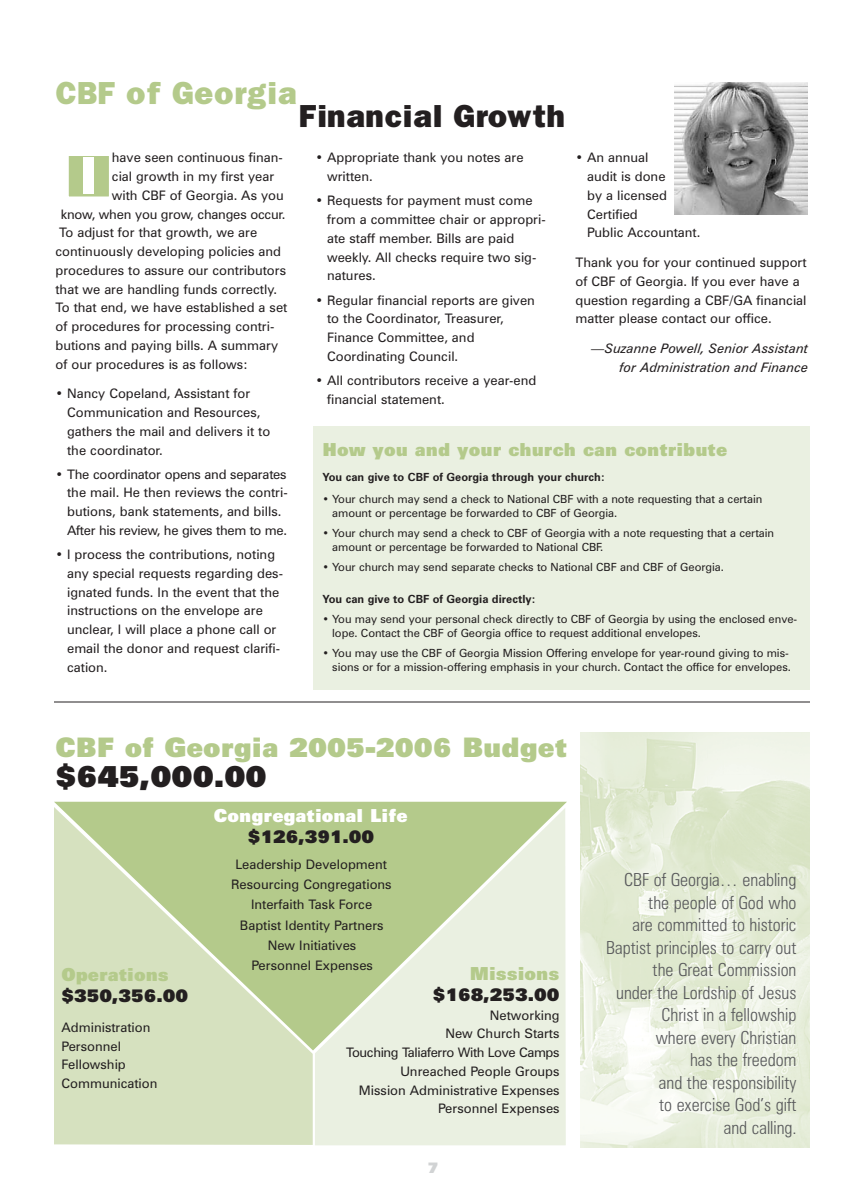
<style>
.page{position:relative;width:864px;height:1188px;background:#fff}
.page>*{position:absolute;margin:0;border:0;box-sizing:border-box;transform-origin:0 0}
.t1{font:900 51px "Zurich BT";color:#fff}
.t2{font:900 30px "Zurich BT";color:#231f20}
.t3{font:900 27px "Zurich BT";color:#b4ca8b}
.t4{font:800 27px "Franklin";color:#231f20}
.t5{font:800 27px "Franklin";color:#b4ca8b}
.t6{font:300 condensed 18px/22.5px "Zurich BT";color:#58595b;text-align:right}
.t7{font:900 18px "Zurich BT";color:#b4ca8b}
.t8{font:900 18px "Zurich BT";color:#231f20}
.t9{font:900 18px "Zurich BT";color:#fff}
.t10{font:900 15px "Zurich BT";color:#d1d3d4}
.t11{font:13.2px/18.8px "Zurich BT";color:#231f20}
.t12{font:italic 13.2px/18.8px "Zurich BT";color:#231f20;text-align:right}
.t13{font:11.25px/14.2px "Zurich BT";letter-spacing:-.005em;color:#231f20}
.t14{font:700 11.25px "Zurich BT";color:#231f20}
</style>
<div class="page">
<div style="left:68px;top:155px;width:42px;height:42px;background:#b4ca8b"></div>
<div style="left:67px;top:154px;width:43px;height:44px;border:2px solid #fff"></div>
<div style="left:314px;top:426px;width:496px;height:264px;background:#eaf0e1"></div>
<img style="left:675px;top:82px;width:132px;height:133px">
<hr style="left:54px;top:702px;width:756px;height:1px;background:#231f20">
<svg style="left:54px;top:802px;width:513px;height:248px;background:#b9ce94"></svg>
<svg style="left:54px;top:807px;width:259px;height:338px;background:#cad9ad"></svg>
<svg style="left:315px;top:808px;width:251px;height:337px;background:#d7e2c3"></svg>
<img style="left:580px;top:732px;width:230px;height:416px">
<h3 class="t5" style="left:56px;top:83px;width:243px">CBF of Georgia</h3>
<h3 class="t4" style="left:299px;top:106px;width:268px">Financial Growth</h3>
<p class="t11" style="left:112px;top:150px;width:173px">have seen continuous finan-</p>
<p class="t11" style="left:112px;top:168px;width:164px">cial growth in my first year</p>
<p class="t11" style="left:112px;top:187px;width:173px">with CBF of Georgia. As you</p>
<p class="t11" style="left:61px;top:206px;width:226px">know, when you grow, changes occur.</p>
<p class="t11" style="left:59px;top:225px;width:200px">To adjust for that growth, we are</p>
<p class="t11" style="left:56px;top:243px;width:227px">continuously developing policies and</p>
<p class="t11" style="left:56px;top:262px;width:232px">procedures to assure our contributors</p>
<p class="t11" style="left:56px;top:281px;width:223px">that we are handling funds correctly.</p>
<p class="t11" style="left:56px;top:300px;width:233px">To that end, we have established a set</p>
<p class="t11" style="left:56px;top:318px;width:220px">of procedures for processing contri-</p>
<p class="t11" style="left:56px;top:337px;width:224px">butions and paying bills. A summary</p>
<p class="t11" style="left:56px;top:356px;width:194px">of our procedures is as follows:</p>
<p class="t11" style="left:67px;top:385px;width:205px;text-indent:-12px">• Nancy Copeland, Assistant for<br>Communication and Resources, gathers the mail and delivers it to the coordinator.</p>
<p class="t11" style="left:67px;top:466px;width:222px;text-indent:-12px">• The coordinator opens and separates the mail. He then reviews the contri&shy;butions, bank statements, and bills.<br>After his review, he gives them to me.</p>
<p class="t11" style="left:67px;top:546px;width:217px;text-indent:-12px">• I process the contributions, noting any special requests regarding des&shy;ignated funds. In the event that the instructions on the envelope are unclear, I will place a phone call or email the donor and request clarifi&shy;cation.</p>
<h1 class="t1" style="left:80px;top:158px;width:18px">I</h1>
<p class="t11" style="left:327px;top:150px;width:198px;text-indent:-12px">• Appropriate thank you notes are written.</p>
<p class="t11" style="left:327px;top:192px;width:220px;text-indent:-12px">• Requests for payment must come from a committee chair or appropri&shy;ate staff member. Bills are paid weekly. All checks require two sig&shy;natures.</p>
<p class="t11" style="left:327px;top:292px;width:209px;text-indent:-12px">• Regular financial reports are given to the Coordinator, Treasurer,<br>Finance Committee, and<br>Coordinating Council.</p>
<p class="t11" style="left:327px;top:372px;width:211px;text-indent:-12px">• All contributors receive a year-end financial statement.</p>
<p class="t11" style="left:587px;top:150px;width:115px;text-indent:-12px">• An annual<br>audit is done<br>by a licensed<br>Certified<br>Public Accountant.</p>
<p class="t11" style="left:576px;top:254px;width:233px">Thank you for your continued support of CBF of Georgia. If you ever have a question regarding a CBF/GA financial matter please contact our office.</p>
<p class="t12" style="left:592px;top:340px;width:218px">—Suzanne Powell, Senior Assistant for Administration and Finance</p>
<h3 class="t7" style="left:322px;top:443px;width:406px">How you and your church can contribute</h3>
<p class="t14" style="left:322px;top:473px;width:284px">You can give to CBF of Georgia through your church:</p>
<p class="t13" style="left:332px;top:493px;width:432px;text-indent:-10px">• Your church may send a check to National CBF with a note requesting that a certain amount or percentage be forwarded to CBF of Georgia.</p>
<p class="t13" style="left:332px;top:526px;width:443px;text-indent:-10px">• Your church may send a check to CBF of Georgia with a note requesting that a certain amount or percentage be forwarded to National CBF.</p>
<p class="t13" style="left:322px;top:560px;width:403px">• Your church may send separate checks to National CBF and CBF of Georgia.</p>
<p class="t14" style="left:322px;top:595px;width:215px">You can give to CBF of Georgia directly:</p>
<p class="t13" style="left:332px;top:613px;width:467px;text-indent:-10px">• You may send your personal check directly to CBF of Georgia by using the enclosed enve&shy;lope. Contact the CBF of Georgia office to request additional envelopes.</p>
<p class="t13" style="left:322px;top:647px;width:470px;text-align:right">• You may use the CBF of Georgia Mission Offering envelope for year-round giving to mis&shy;sions or for a mission-offering emphasis in your church. Contact the office for envelopes.</p>
<h3 class="t3" style="left:56px;top:737px;width:513px">CBF of Georgia 2005-2006 Budget</h3>
<h2 class="t2" style="left:56px;top:765px;width:213px">$645,000.00</h2>
<h3 class="t9" style="left:214px;top:809px;width:195px">Congregational Life</h3>
<h3 class="t8" style="left:248px;top:830px;width:128px">$126,391.00</h3>
<p class="t11" style="left:231px;top:855px;width:162px;line-height:20.2px;text-align:center">Leadership Development<br>Resourcing Congregations<br>Interfaith Task Force<br>Baptist Identity Partners<br>New Initiatives<br>Personnel Expenses</p>
<h3 class="t7" style="left:470px;top:967px;width:91px">Missions</h3>
<h3 class="t8" style="left:433px;top:988px;width:128px">$168,253.00</h3>
<p class="t11" style="left:346px;top:1007px;width:215px;text-align:right">Networking<br>New Church Starts<br>Touching Taliaferro With Love Camps<br>Unreached People Groups<br>Mission Administrative Expenses<br>Personnel Expenses</p>
<h3 class="t7" style="left:62px;top:968px;width:109px">Operations</h3>
<h3 class="t8" style="left:62px;top:989px;width:128px">$350,356.00</h3>
<p class="t11" style="left:62px;top:1019px;width:98px">Administration<br>Personnel<br>Fellowship<br>Communication</p>
<p class="t10" style="left:428px;top:1163px;width:12px">7</p>
<p class="t6" style="left:606px;top:870px;width:192px">CBF of Georgia… enabling the people of God who<br>are committed to historic<br>Baptist principles to carry out the Great Commission<br>under the Lordship of Jesus<br>Christ in a fellowship<br>where every Christian<br>has the freedom<br>and the responsibility<br>to exercise God’s gift<br>and calling.</p>
</div>
